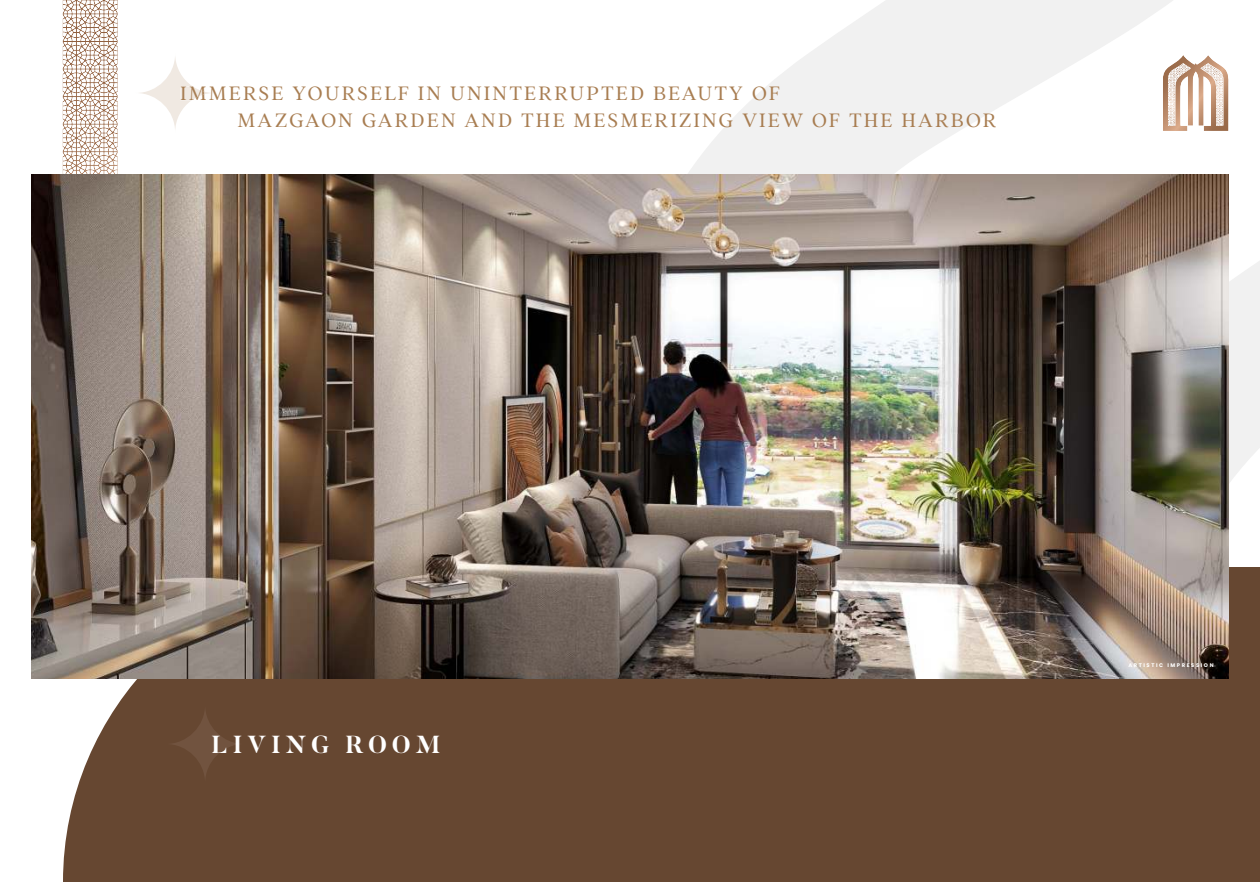
<style>
.page{position:relative;width:1260px;height:882px;background:#fff}
.page>*{position:absolute;margin:0;border:0;box-sizing:border-box;transform-origin:0 0}
.t1{font:700 24.5px "Butler";letter-spacing:.2em;color:#fff}
.t2{font:300 21px "Addington CF";letter-spacing:.1em;color:#a87d51}
.t3{font:700 5.25px "Poppins";letter-spacing:.3em;color:#fff}
.s1{color:#a77d52}
</style>
<div class="page">
<img style="left:63px;top:0;width:46px;height:175px">
<svg style="left:611px;top:0;width:649px;height:567px"></svg>
<div style="left:63px;top:567px;width:1197px;height:315px;background:#664731"></div>
<img style="left:1163px;top:55px;width:65px;height:76px">
<img style="left:1168px;top:64px;width:23px;height:12px">
<img style="left:1168px;top:76px;width:12px;height:28px">
<svg style="left:1168px;top:104px;width:7px;height:22px"></svg>
<img style="left:1201px;top:63px;width:22px;height:13px">
<img style="left:1212px;top:76px;width:11px;height:28px">
<svg style="left:1216px;top:104px;width:7px;height:22px"></svg>
<img style="left:32px;top:175px;width:1196px;height:504px">
<svg style="left:141px;top:57px;width:69px;height:72px"></svg>
<div style="left:166px;top:705px;width:78px;height:78px;background:linear-gradient(to right,#694a34,#694a34);border-radius:50%"></div>
<p class="t2" style="left:180px;top:83px;width:602px"><span class="s1">IMMER</span>SE YOURSELF IN UNINTERRUPTED BEAUTY OF</p>
<p class="t2" style="left:238px;top:110px;width:760px">MAZGAON GARDEN AND THE MESMERIZING VIEW OF THE HARBOR</p>
<p class="t1" style="left:212px;top:735px;width:230px">LIVING ROOM</p>
<p class="t3" style="left:1128px;top:663px;width:87px">ARTISTIC IMPRESSION</p>
</div>
